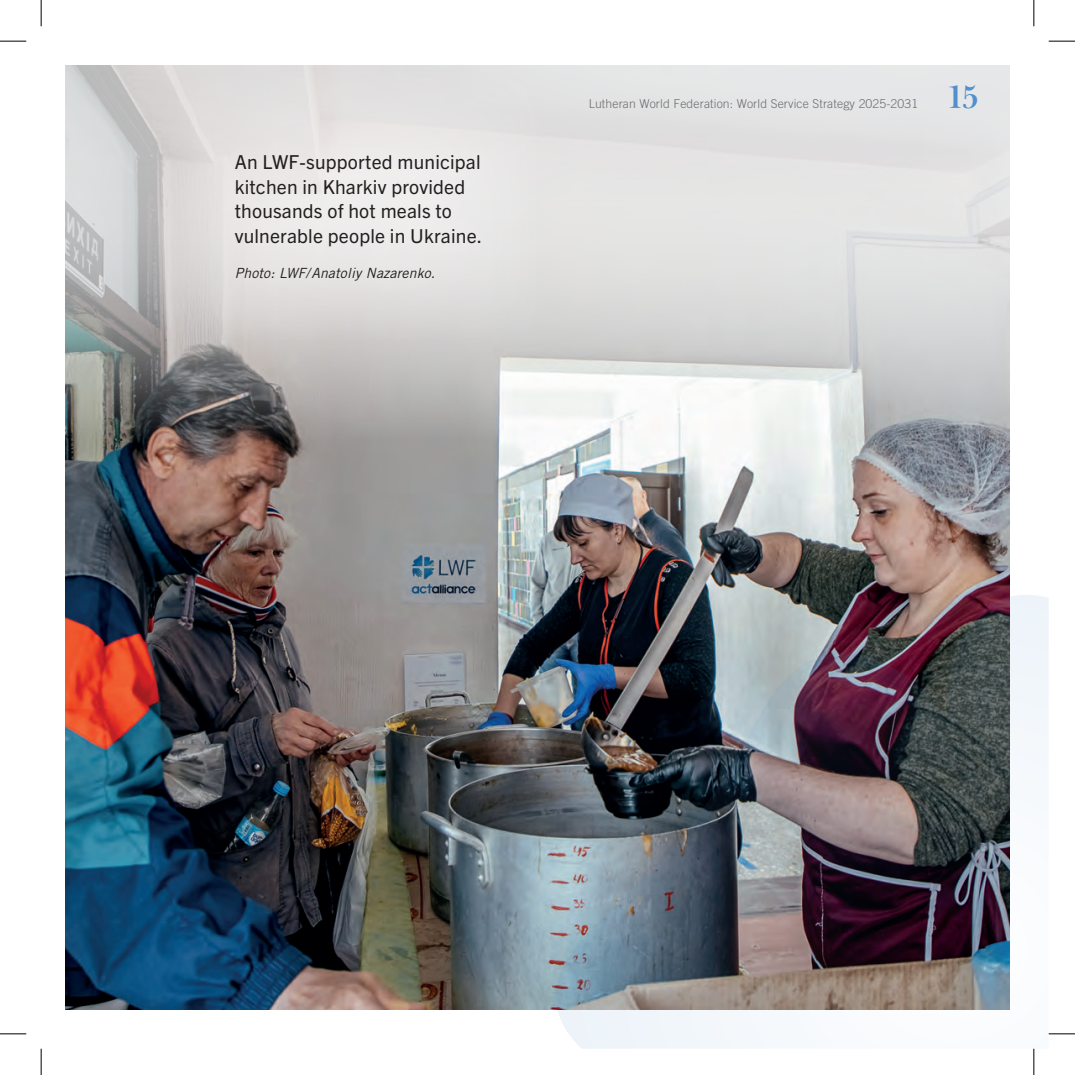
<style>
.page{position:relative;width:1075px;height:1075px;background:#fff}
.page>*{position:absolute;margin:0;border:0;box-sizing:border-box;transform-origin:0 0}
.t1{font:700 33.25px "Baskerville Display PT";color:#5090cc}
.t2{font:19.25px/24.5px "Trade Gothic Next LT Pro";letter-spacing:.01em;color:#231f20}
.t3{font:italic 14px "Trade Gothic LT Std";letter-spacing:.01em;color:#231f20}
.t4{font:300 12.25px "Trade Gothic LT Std";letter-spacing:.01em;color:#6c6d70}
</style>
<div class="page">
<img style="left:66px;top:473px;width:942px;height:535px">
<img style="left:556px;top:593px;width:492px;height:455px">
<svg style="left:65px;top:65px;width:945px;height:408px"></svg>
<svg style="left:158px;top:66px;width:384px;height:275px;fill:#dfdddc"></svg>
<div style="left:213px;top:133px;width:288px;height:168px;background:#eae8e7"></div>
<svg style="left:0;top:41px;width:26px;height:1px"></svg>
<svg style="left:1048px;top:41px;width:26px;height:1px"></svg>
<svg style="left:0;top:1033px;width:26px;height:1px"></svg>
<svg style="left:1048px;top:1033px;width:26px;height:1px"></svg>
<svg style="left:41px;top:0;width:1px;height:26px"></svg>
<svg style="left:41px;top:1048px;width:1px;height:26px"></svg>
<svg style="left:1033px;top:0;width:1px;height:26px"></svg>
<svg style="left:1033px;top:1048px;width:1px;height:26px"></svg>
<p class="t2" style="left:235px;top:149px;width:249px">An LWF-supported municipal kitchen in Kharkiv provided thousands of hot meals to vulnerable people in Ukraine.</p>
<p class="t3" style="left:235px;top:265px;width:202px">Photo: LWF/Anatoliy Nazarenko.</p>
<p class="t4" style="left:588px;top:96px;width:331px">Lutheran World Federation: World Service Strategy 2025-2031</p>
<h1 class="t1" style="left:948px;top:77px;width:31px">15</h1>
</div>
